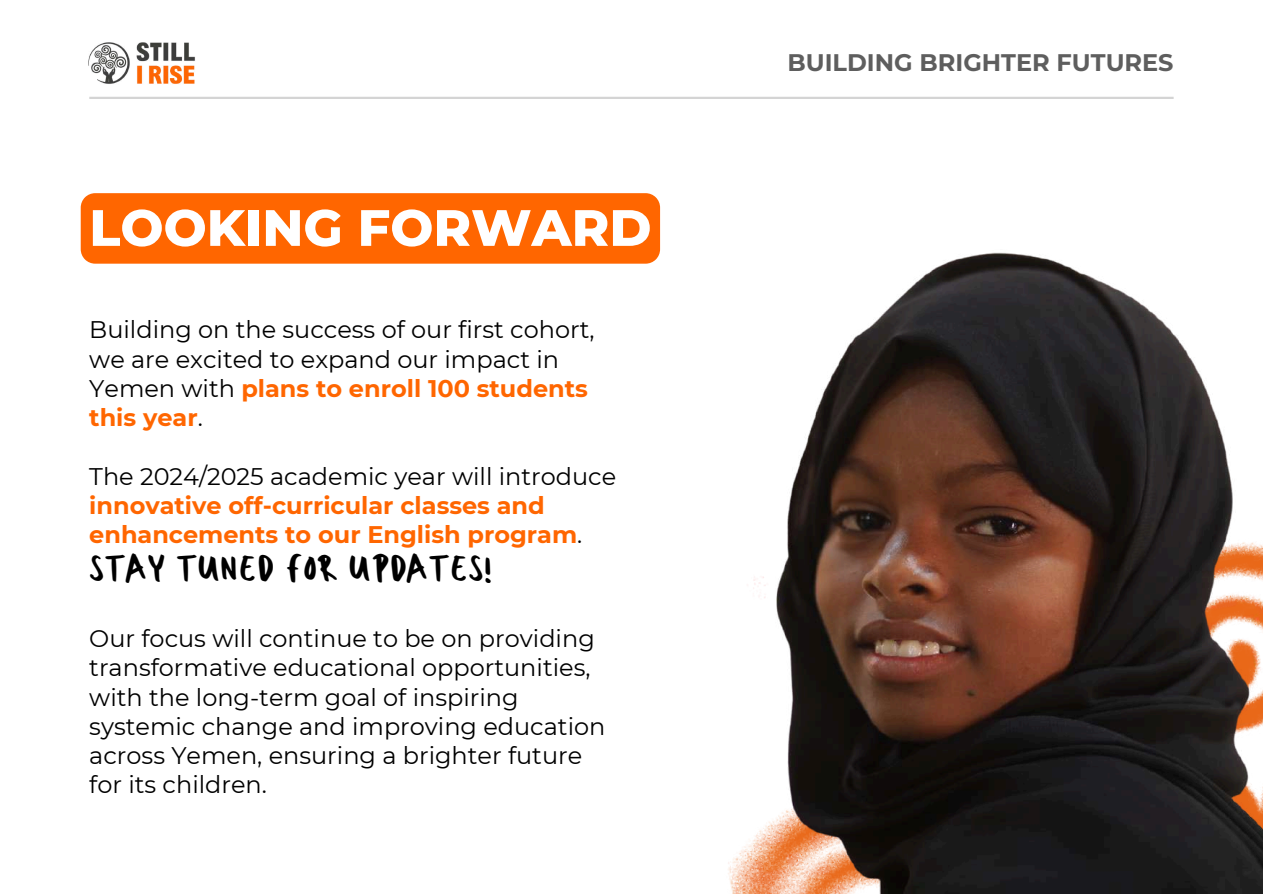
<style>
.page{position:relative;width:1263px;height:894px;background:#fff}
.page>*{position:absolute;margin:0;border:0;box-sizing:border-box;transform-origin:0 0}
.t1{font:800 51px "Montserrat";color:#fff}
.t2{font:36px "Sweet Belly Sans";color:#000}
.t3{font:24px/29.2px "Montserrat";color:#000}
.t4{font:700 24px/29.2px "Montserrat";color:#f60}
.t5{font:700 24px "Montserrat";color:#5e5e5e}
.s1{font-weight:700;color:#f60}
.s2{font-weight:400;color:#000}
</style>
<div class="page">
<img style="left:728px;top:576px;width:47px;height:317px">
<img style="left:88px;top:42px;width:107px;height:42px">
<hr style="left:89px;top:97px;width:1085px;height:2px;background:#5e5e5e">
<img style="left:775px;top:252px;width:488px;height:641px">
<div style="left:81px;top:193px;width:579px;height:70px;background:#f60"></div>
<h1 class="t1" style="left:89px;top:196px;width:564px">LOOKING FORWARD</h1>
<p class="t3" style="left:89px;top:315px;width:507px">Building on the success of our first cohort, we are excited to expand our impact in<br>Yemen with <span class="s1">plans to enroll 100 students this year</span>.</p>
<p class="t3" style="left:89px;top:461px;width:528px">The 2024/2025 academic year will introduce</p>
<p class="t4" style="left:89px;top:490px;width:495px">innovative off-curricular classes and enhancements to our English program<span class="s2">.</span></p>
<h2 class="t2" style="left:89px;top:546px;width:405px">STAY TUNED FOR UPDATES!</h2>
<p class="t3" style="left:89px;top:623px;width:518px">Our focus will continue to be on providing transformative educational opportunities, with the long-term goal of inspiring systemic change and improving education across Yemen, ensuring a brighter future for its children.</p>
<p class="t5" style="left:787px;top:48px;width:388px">BUILDING BRIGHTER FUTURES</p>
</div>
